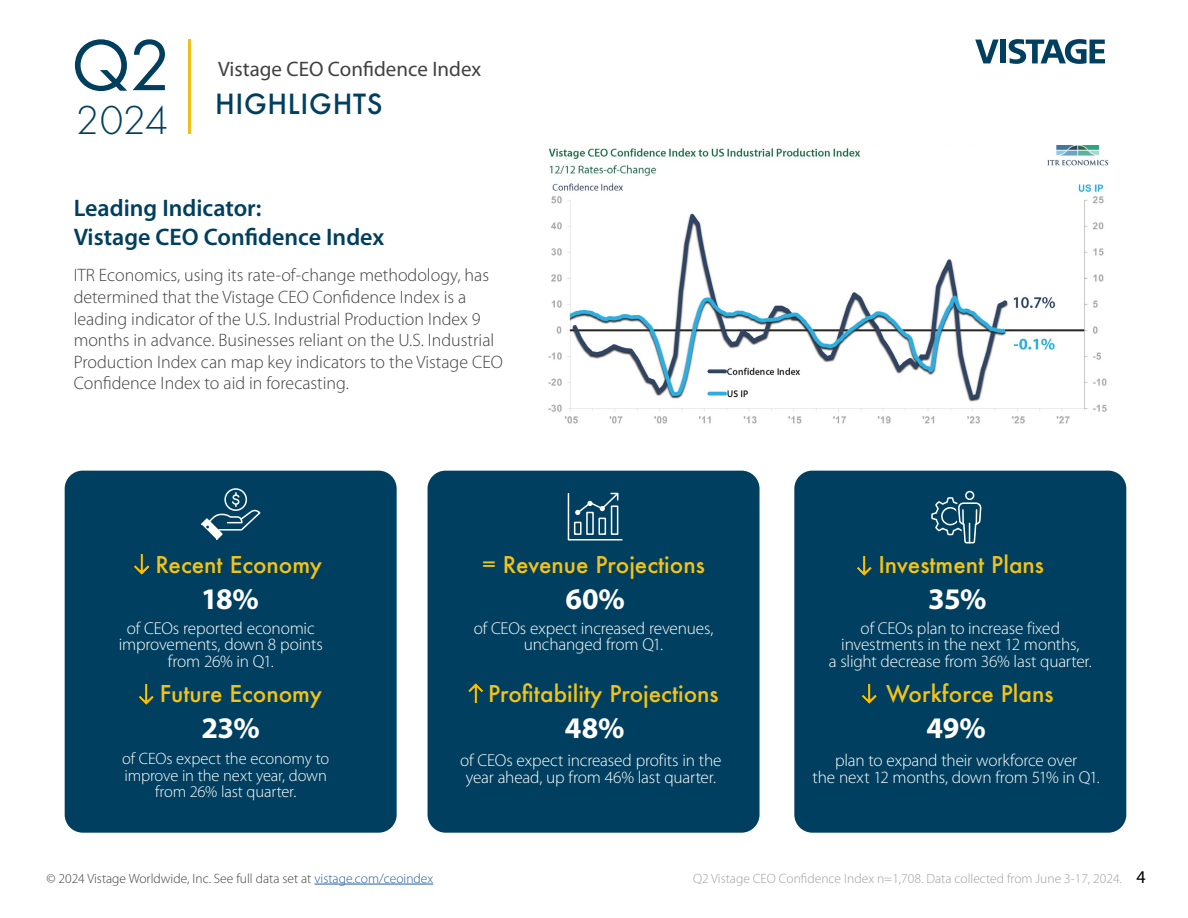
<style>
.page{position:relative;width:1188px;height:918px;background:#fff}
.page>*{position:absolute;margin:0;border:0;box-sizing:border-box;transform-origin:0 0}
.t1{font:75px "Futura PT";color:#023f5e}
.t2{font:300 42px "Futura PT";color:#023f5e}
.t3{font:700 30px "Myriad Pro";letter-spacing:-.01em;color:#fff}
.t4{font:500 27px "Futura";letter-spacing:.025em;color:#003f5f}
.t5{font:600 24px/28.8px "Myriad Pro";color:#003f5f}
.t6{font:500 22.5px "Futura";color:#f3c317}
.t7{font:21px "Myriad Pro";color:#414142}
.t8{font:300 18px/21.6px "Myriad Pro";color:#414042}
.t9{font:18px "Myriad Pro";color:#000}
.t10{font:300 17.25px/16.5px "Myriad Pro";letter-spacing:-.01em;color:#fff;text-align:center}
.t11{font:300 16.5px/16.5px "Myriad Pro";letter-spacing:-.01em;color:#fff;text-align:center}
.t12{font:300 13.5px "Myriad Pro";color:#9d9fa2}
.t13{font:300 13.5px "Myriad Pro";color:#414042}
.s1{color:#215e9e}
</style>
<div class="page">
<svg style="left:975px;top:40px;width:24px;height:23px"></svg>
<div style="left:1000px;top:40px;width:6px;height:23px;background:#003f5f"></div>
<svg style="left:1009px;top:39px;width:96px;height:25px"></svg>
<hr style="left:188px;top:39px;width:3px;height:95px;background:#f0bf1a">
<hr style="left:314px;top:884px;width:119px;height:1px;background:#215e9e">
<div style="left:65px;top:471px;width:332px;height:362px;background:#003f5f;border-radius:18px"></div>
<div style="left:428px;top:471px;width:332px;height:362px;background:#003f5f;border-radius:18px"></div>
<div style="left:794px;top:471px;width:332px;height:362px;background:#003f5f;border-radius:18px"></div>
<img style="left:134px;top:554px;width:16px;height:21px">
<img style="left:138px;top:685px;width:16px;height:20px">
<img style="left:856px;top:556px;width:16px;height:20px">
<img style="left:861px;top:684px;width:16px;height:20px">
<svg style="left:931px;top:490px;width:51px;height:54px"></svg>
<svg style="left:567px;top:492px;width:56px;height:49px"></svg>
<div style="left:224px;top:488px;width:23px;height:23px;border:2px solid #fff;border-radius:50%"></div>
<svg style="left:201px;top:493px;width:60px;height:47px"></svg>
<img style="left:468px;top:683px;width:16px;height:20px">
<img style="left:548px;top:146px;width:561px;height:278px">
<h1 class="t1" style="left:71px;top:21px;width:102px">Q2</h1>
<h2 class="t2" style="left:76px;top:96px;width:94px">2024</h2>
<p class="t7" style="left:218px;top:56px;width:265px">Vistage CEO Confidence Index</p>
<h3 class="t4" style="left:215px;top:85px;width:169px">HIGHLIGHTS</h3>
<h3 class="t5" style="left:74px;top:193px;width:312px">Leading Indicator:<br>Vistage CEO Confidence Index</h3>
<p class="t8" style="left:74px;top:264px;width:431px">ITR Economics, using its rate-of-change methodology, has determined that the Vistage CEO Confidence Index is a leading indicator of the U.S. Industrial Production Index 9 months in advance. Businesses reliant on the U.S. Industrial Production Index can map key indicators to the Vistage CEO Confidence Index to aid in forecasting.</p>
<h3 class="t6" style="left:155px;top:549px;width:168px">Recent Economy</h3>
<h3 class="t6" style="left:482px;top:549px;width:224px">= Revenue Projections</h3>
<h3 class="t6" style="left:878px;top:550px;width:167px">Investment Plans</h3>
<h3 class="t3" style="left:201px;top:579px;width:59px">18%</h3>
<p class="t10" style="left:119px;top:620px;width:206px">of CEOs reported economic improvements, down 8 points from 26% in Q1.</p>
<h3 class="t3" style="left:565px;top:579px;width:61px">60%</h3>
<h3 class="t3" style="left:928px;top:579px;width:60px">35%</h3>
<p class="t10" style="left:474px;top:620px;width:241px">of CEOs expect increased revenues, unchanged from Q1.</p>
<p class="t10" style="left:829px;top:620px;width:264px">of CEOs plan to increase fixed investments in the next 12 months,<br>a slight decrease from 36% last quarter.</p>
<h3 class="t6" style="left:160px;top:678px;width:164px">Future Economy</h3>
<h3 class="t6" style="left:488px;top:678px;width:232px">Profitability Projections</h3>
<h3 class="t6" style="left:886px;top:678px;width:169px">Workforce Plans</h3>
<h3 class="t3" style="left:201px;top:708px;width:60px">23%</h3>
<p class="t11" style="left:122px;top:750px;width:208px">of CEOs expect the economy to improve in the next year, down from 26% last quarter.</p>
<h3 class="t3" style="left:565px;top:708px;width:61px">48%</h3>
<h3 class="t3" style="left:926px;top:708px;width:61px">49%</h3>
<p class="t10" style="left:460px;top:752px;width:263px">of CEOs expect increased profits in the year ahead, up from 46% last quarter.</p>
<p class="t10" style="left:813px;top:752px;width:289px">plan to expand their workforce over<br>the next 12 months, down from 51% in Q1.</p>
<p class="t13" style="left:46px;top:870px;width:388px">© 2024 Vistage Worldwide, Inc. See full data set at <span class="s1">vistage.com/ceoindex</span></p>
<p class="t12" style="left:693px;top:870px;width:430px">Q2 Vistage CEO Confidence Index n=1,708. Data collected from June 3-17, 2024.</p>
<p class="t9" style="left:1137px;top:866px;width:11px">4</p>
</div>
